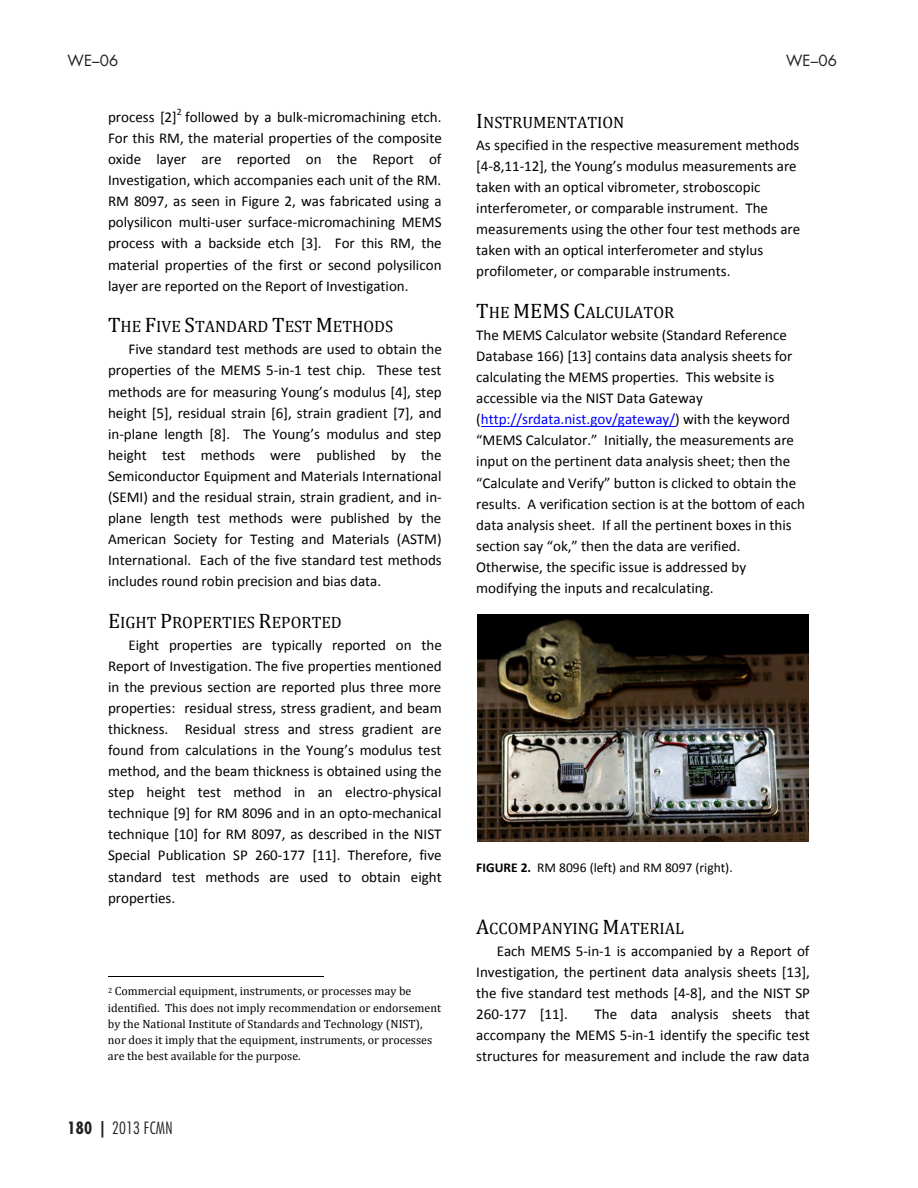
<style>
.page{position:relative;width:918px;height:1188px;background:#fff}
.page>*{position:absolute;margin:0;border:0;box-sizing:border-box;transform-origin:0 0}
.t1{font:16.5px "Cambria";color:#000}
.t2{font:300 condensed 16.5px "Futura Std";letter-spacing:.01em;color:#231f20}
.t3{font:15px/21px "Calibri";color:#000;text-align:justify}
.t4{font:15px "Futura Std";letter-spacing:.01em;color:#231f20}
.t5{font:13.5px "Calibri";color:#000}
.t6{font:12px/16.2px "Cambria";color:#000}
.t7{font:9.75px "Calibri";color:#000}
.s1{font-size:21px}
.s2{font-weight:700}
.s3{color:#00f}
</style>
<div class="page">
<hr style="left:108px;top:976px;width:216px;height:1px;background:#000">
<hr style="left:481px;top:426px;width:194px;height:1px;background:#00f">
<img style="left:477px;top:615px;width:332px;height:226px">
<p class="t4" style="left:68px;top:51px;width:52px">WE–06</p>
<p class="t4" style="left:786px;top:51px;width:52px">WE–06</p>
<p class="t7" style="left:177px;top:105px;width:6px">2</p>
<p class="t3" style="left:108px;top:107px;width:335px;text-indent:77px">followed by a bulk-micromachining etch.<br>For this RM, the material properties of the composite oxide layer are reported on the Report of Investigation, which accompanies each unit of the RM.<br>RM 8097, as seen in Figure 2, was fabricated using a polysilicon multi-user surface-micromachining MEMS process with a backside etch [3]. For this RM, the material properties of the first or second polysilicon layer are reported on the Report of Investigation.</p>
<p class="t1" style="left:108px;top:317px;width:287px"><span class="s1">T</span>HE <span class="s1">F</span>IVE <span class="s1">S</span>TANDARD <span class="s1">T</span>EST <span class="s1">M</span>ETHODS</p>
<p class="t3" style="left:108px;top:339px;width:335px;text-indent:21px">Five standard test methods are used to obtain the properties of the MEMS 5-in-1 test chip. These test methods are for measuring Young’s modulus [4], step height [5], residual strain [6], strain gradient [7], and in-plane length [8]. The Young’s modulus and step height test methods were published by the Semiconductor Equipment and Materials International (SEMI) and the residual strain, strain gradient, and in&shy;plane length test methods were published by the American Society for Testing and Materials (ASTM)<br>International. Each of the five standard test methods includes round robin precision and bias data.</p>
<p class="t1" style="left:108px;top:613px;width:235px"><span class="s1">E</span>IGHT <span class="s1">P</span>ROPERTIES <span class="s1">R</span>EPORTED</p>
<p class="t3" style="left:108px;top:634px;width:335px;text-indent:21px">Eight properties are typically reported on the Report of Investigation. The five properties mentioned in the previous section are reported plus three more properties: residual stress, stress gradient, and beam thickness. Residual stress and stress gradient are found from calculations in the Young’s modulus test method, and the beam thickness is obtained using the step height test method in an electro-physical technique [9] for RM 8096 and in an opto-mechanical technique [10] for RM 8097, as described in the NIST Special Publication SP 260-177 [11]. Therefore, five standard test methods are used to obtain eight properties.</p>
<p class="t3" style="left:108px;top:107px;width:70px">process [2]</p>
<p class="t6" style="left:108px;top:983px;width:335px"><sup>2</sup> Commercial equipment, instruments, or processes may be identified. This does not imply recommendation or endorsement by the National Institute of Standards and Technology (NIST), nor does it imply that the equipment, instruments, or processes are the best available for the purpose.</p>
<p class="t2" style="left:68px;top:1118px;width:107px"><span class="s2">180 |</span> 2013 FCMN</p>
<p class="t1" style="left:476px;top:113px;width:150px"><span class="s1">I</span>NSTRUMENTATION</p>
<p class="t3" style="left:476px;top:135px;width:326px;text-align:left">As specified in the respective measurement methods [4-8,11-12], the Young’s modulus measurements are taken with an optical vibrometer, stroboscopic interferometer, or comparable instrument. The measurements using the other four test methods are taken with an optical interferometer and stylus profilometer, or comparable instruments.</p>
<p class="t1" style="left:476px;top:303px;width:200px"><span class="s1">T</span>HE <span class="s1">MEMS C</span>ALCULATOR</p>
<p class="t3" style="left:476px;top:325px;width:330px;text-align:left">The MEMS Calculator website (Standard Reference Database 166) [13] contains data analysis sheets for calculating the MEMS properties. This website is accessible via the NIST Data Gateway (<span class="s3">http://srdata.nist.gov/gateway/</span>) with the keyword “MEMS Calculator.” Initially, the measurements are input on the pertinent data analysis sheet; then the “Calculate and Verify” button is clicked to obtain the results. A verification section is at the bottom of each data analysis sheet. If all the pertinent boxes in this section say “ok,” then the data are verified.<br>Otherwise, the specific issue is addressed by modifying the inputs and recalculating.</p>
<p class="t5" style="left:476px;top:859px;width:258px"><span class="s2">FIGURE 2.</span> RM 8096 (left) and RM 8097 (right).</p>
<p class="t1" style="left:476px;top:918px;width:209px"><span class="s1">A</span>CCOMPANYING <span class="s1">M</span>ATERIAL</p>
<p class="t3" style="left:476px;top:940px;width:335px;text-indent:21px">Each MEMS 5-in-1 is accompanied by a Report of Investigation, the pertinent data analysis sheets [13], the five standard test methods [4-8], and the NIST SP 260-177 [11].</p>
<p class="t3" style="left:476px;top:1003px;width:335px;text-indent:118px">The data analysis sheets that accompany the MEMS 5-in-1 identify the specific test structures for measurement and include the raw data</p>
</div>
